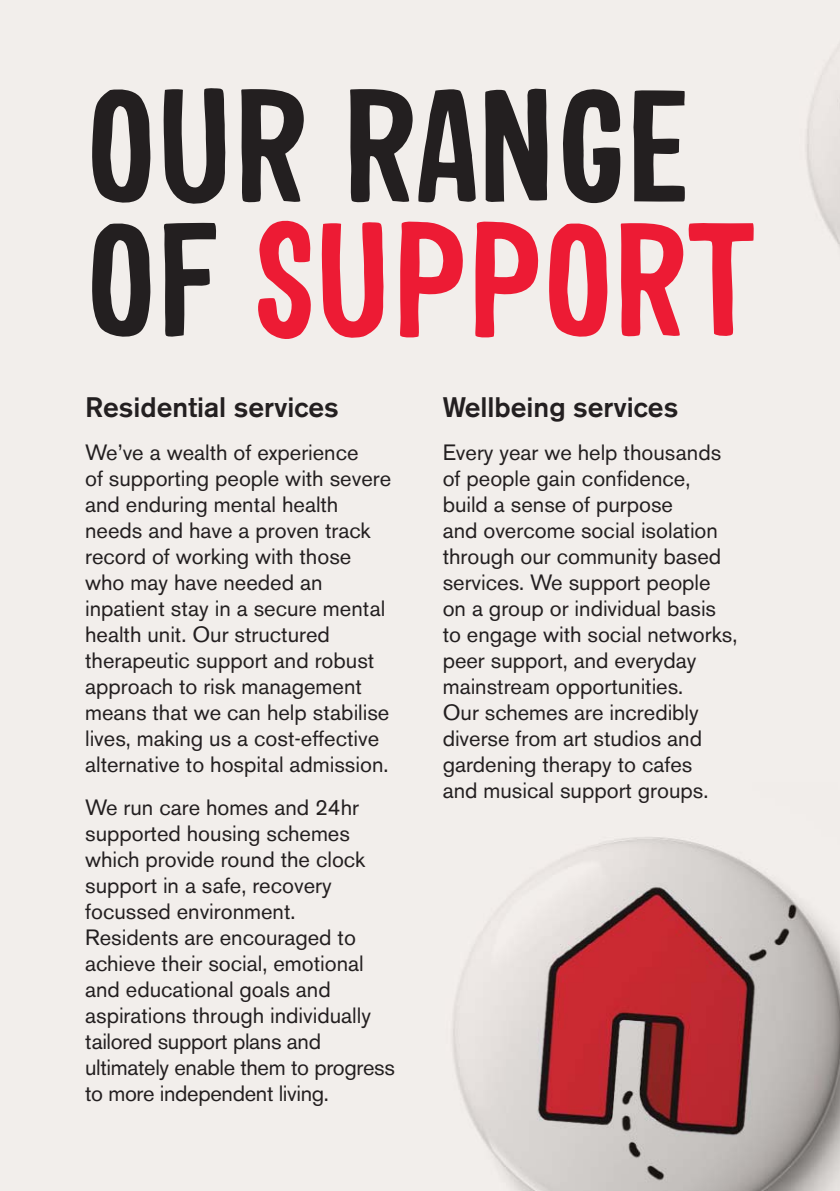
<style>
.page{position:relative;width:840px;height:1191px;background:#fff}
.page>*{position:absolute;margin:0;border:0;box-sizing:border-box;transform-origin:0 0}
.t1{font:700 156px/134px "Sini";color:#231f20}
.t2{font:500 28px "Akzidenz Grotesk BE";color:#231f20}
.t3{font:22px/26px "Akzidenz Grotesk BE";color:#231f20}
.s1{color:#ed1b34}
</style>
<div class="page">
<img style="left:0;top:0;width:839px;height:1191px">
<h1 class="t1" style="left:85px;top:94px;width:671px">OUR RANGE<br>OF <span class="s1">SUPPORT</span></h1>
<p class="t2" style="left:85px;top:397px;width:255px">Residential services</p>
<p class="t3" style="left:85px;top:441px;width:307px">We’ve a wealth of experience<br>of supporting people with severe and enduring mental health needs and have a proven track record of working with those who may have needed an inpatient stay in a secure mental health unit. Our structured therapeutic support and robust approach to risk management means that we can help stabilise lives, making us a cost-effective alternative to hospital admission.</p>
<p class="t3" style="left:85px;top:796px;width:311px">We run care homes and 24hr supported housing schemes which provide round the clock support in a safe, recovery focussed environment.<br>Residents are encouraged to achieve their social, emotional and educational goals and aspirations through individually tailored support plans and ultimately enable them to progress to more independent living.</p>
<p class="t2" style="left:442px;top:397px;width:237px">Wellbeing services</p>
<p class="t3" style="left:442px;top:441px;width:296px">Every year we help thousands of people gain confidence, build a sense of purpose<br>and overcome social isolation through our community based services. We support people on a group or individual basis to engage with social networks, peer support, and everyday mainstream opportunities.<br>Our schemes are incredibly diverse from art studios and gardening therapy to cafes<br>and musical support groups.</p>
</div>
